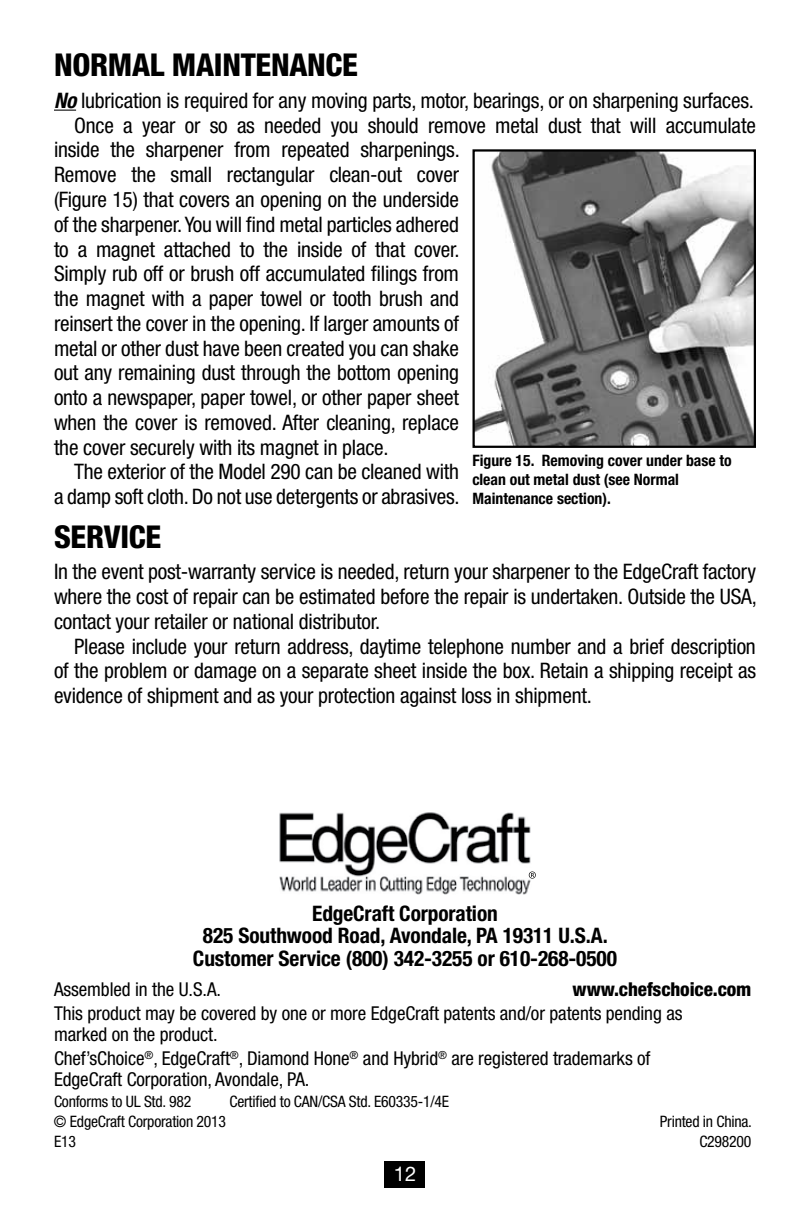
<style>
.page{position:relative;width:810px;height:1215px;background:#fff}
.page>*{position:absolute;margin:0;border:0;box-sizing:border-box;transform-origin:0 0}
.t1{font:800 condensed 31.5px "Helvetica Neue LT Std";color:#000}
.t2{font:condensed 21.38px/24.8px "Helvetica Neue LT Std";letter-spacing:-.01em;color:#000;text-align:justify}
.t3{font:700 condensed 21.38px/22.5px "Helvetica Neue LT Std";letter-spacing:-.005em;color:#000;text-align:center}
.t4{font:20.25px "Helvetica Neue LT Std";color:#fff}
.t5{font:condensed 19.12px/21.4px "Helvetica Neue LT Std";letter-spacing:-.005em;color:#000}
.t6{font:800 condensed 19.12px "Helvetica Neue LT Std";letter-spacing:-.005em;color:#000}
.t7{font:condensed 15.75px "Helvetica Neue LT Std";letter-spacing:-.015em;color:#000}
.t8{font:700 condensed 15.75px/19.1px "Helvetica Neue LT Std";color:#000}
.s1{font-weight:700;font-style:italic}
</style>
<div class="page">
<div style="left:385px;top:1161px;width:40px;height:27px;background:#000"></div>
<img style="left:279px;top:812px;width:255px;height:83px">
<div style="left:518px;top:868px;width:14px;height:10px;background:#fff"></div>
<svg style="left:529px;top:872px;width:7px;height:7px"></svg>
<svg style="left:54px;top:110px;width:22px;height:1px"></svg>
<img style="left:475px;top:152px;width:278px;height:293px">
<div style="left:472px;top:149px;width:284px;height:299px;border:2px solid #000"></div>
<h1 class="t1" style="left:54px;top:46px;width:20px">NORMAL</h1>
<h1 class="t1" style="left:172px;top:46px;width:18px">MAINT</h1>
<h1 class="t1" style="left:256px;top:46px;width:34px">ENANC</h1>
<h1 class="t1" style="left:342px;top:46px;width:17px">E</h1>
<p class="t2" style="left:54px;top:88px;width:701px"><span class="s1">No</span> lubrication is required for any moving parts, motor, bearings, or on sharpening surfaces.</p>
<p class="t2" style="left:74px;top:113px;width:683px">Once a year or so as needed you should remove metal dust that will accumulate</p>
<p class="t2" style="left:54px;top:137px;width:407px">inside the sharpener from repeated sharpenings.</p>
<p class="t2" style="left:54px;top:162px;width:407px">Remove the small rectangular clean-out cover</p>
<p class="t2" style="left:54px;top:187px;width:406px">(Figure 15) that covers an opening on the underside</p>
<p class="t2" style="left:54px;top:212px;width:407px">of the sharpener. You will find metal particles adhered</p>
<p class="t2" style="left:54px;top:236px;width:407px">to a magnet attached to the inside of that cover.</p>
<p class="t2" style="left:54px;top:261px;width:407px">Simply rub off or brush off accumulated filings from</p>
<p class="t2" style="left:54px;top:286px;width:407px">the magnet with a paper towel or tooth brush and</p>
<p class="t2" style="left:54px;top:311px;width:407px">reinsert the cover in the opening. If larger amounts of</p>
<p class="t2" style="left:54px;top:335px;width:406px">metal or other dust have been created you can shake</p>
<p class="t2" style="left:54px;top:360px;width:407px">out any remaining dust through the bottom opening</p>
<p class="t2" style="left:54px;top:385px;width:406px">onto a newspaper, paper towel, or other paper sheet</p>
<p class="t2" style="left:54px;top:410px;width:407px">when the cover is removed. After cleaning, replace</p>
<p class="t2" style="left:54px;top:434px;width:336px">the cover securely with its magnet in place.</p>
<p class="t2" style="left:74px;top:459px;width:386px">The exterior of the Model 290 can be cleaned with</p>
<p class="t2" style="left:54px;top:484px;width:407px">a damp soft cloth. Do not use detergents or abrasives.</p>
<h1 class="t1" style="left:54px;top:517px;width:109px">SERVICE</h1>
<p class="t2" style="left:54px;top:559px;width:704px">In the event post-warranty service is needed, return your sharpener to the EdgeCraft factory where the cost of repair can be estimated before the repair is undertaken. Outside the USA, contact your retailer or national distributor.</p>
<p class="t2" style="left:54px;top:634px;width:704px;text-indent:20px">Please include your return address, daytime telephone number and a brief description of the problem or damage on a separate sheet inside the box. Retain a shipping receipt as evidence of shipment and as your protection against loss in shipment.</p>
<p class="t8" style="left:472px;top:451px;width:261px">Figure 15. Removing cover under base to clean out metal dust (see Normal<br>Maintenance section).</p>
<p class="t3" style="left:193px;top:902px;width:426px">EdgeCraft Corporation<br>825 Southwood Road, Avondale, PA 19311 U.S.A.<br>Customer Service (800) 342-3255 or 610-268-0500</p>
<p class="t5" style="left:54px;top:979px;width:169px">Assembled in the U.S.A.</p>
<p class="t6" style="left:573px;top:978px;width:180px">www.chefschoice.com</p>
<p class="t5" style="left:54px;top:1003px;width:630px">This product may be covered by one or more EdgeCraft patents and/or patents pending as marked on the product.</p>
<p class="t5" style="left:54px;top:1048px;width:598px">Chef’sChoice<sup>®</sup>, EdgeCraft<sup>®</sup>, Diamond Hone<sup>®</sup> and Hybrid<sup>®</sup> are registered trademarks of<br>EdgeCraft Corporation, Avondale, PA.</p>
<p class="t7" style="left:54px;top:1092px;width:139px">Conforms to UL Std. 982</p>
<p class="t7" style="left:230px;top:1092px;width:221px">Certified to CAN/CSA Std. E60335-1/4E</p>
<p class="t7" style="left:54px;top:1112px;width:174px">© EdgeCraft Corporation 2013</p>
<p class="t7" style="left:660px;top:1112px;width:94px">Printed in China.</p>
<p class="t7" style="left:54px;top:1133px;width:23px">E13</p>
<p class="t7" style="left:699px;top:1133px;width:54px">C298200</p>
<p class="t4" style="left:394px;top:1162px;width:24px">12</p>
</div>
